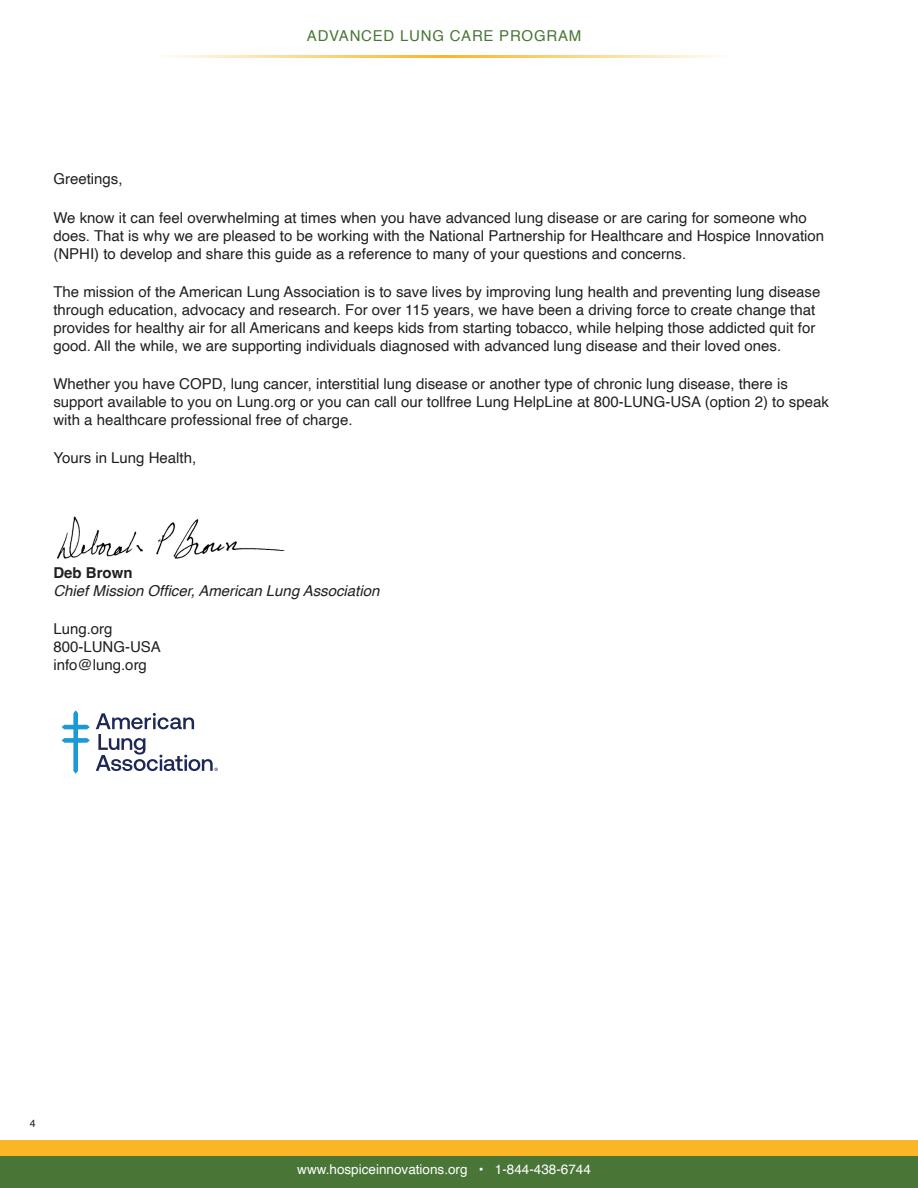
<style>
.page{position:relative;width:918px;height:1188px;background:#fff}
.page>*{position:absolute;margin:0;border:0;box-sizing:border-box;transform-origin:0 0}
.t1{font:15px/18px "Helvetica";color:#231f20}
.t2{font:italic 15px/18px "Helvetica";color:#231f20}
.t3{font:15px "Helvetica";letter-spacing:.05em;color:#497637}
.t4{font:13.5px "Helvetica";color:#fff}
.t5{font:10.5px "Helvetica";color:#231f20}
.s1{font-family:"Arial"}
.s2{font-weight:700;font-style:normal}
</style>
<div class="page">
<div style="left:0;top:1156px;width:918px;height:32px;background:#497637"></div>
<div style="left:0;top:1141px;width:918px;height:15px;background:#fcb525"></div>
<hr style="left:156px;top:55px;width:576px;height:3px;background:#fcb525">
<img style="left:57px;top:516px;width:228px;height:43px">
<svg style="left:62px;top:710px;width:28px;height:64px"></svg>
<svg style="left:96px;top:713px;width:122px;height:58px"></svg>
<p class="t3" style="left:307px;top:24px;width:276px">ADVANCED LUNG CARE PROGRAM</p>
<p class="t1" style="left:53px;top:171px;width:71px">Greetings,</p>
<p class="t1" style="left:53px;top:209px;width:772px">We know it can feel overwhelming at times when you have advanced lung disease or are caring for someone who does. That is why we are pleased to be working with the National Partnership for Healthcare and Hospice Innovation (NP<span class="s1">H</span>I) to develop and share this guide as a reference to many of your questions and concerns.</p>
<p class="t1" style="left:53px;top:283px;width:769px">The mission of the American Lung Association is to save lives by improving lung health and preventing lung disease through education, advocacy and research. For over 115 years, we have been a driving force to create change that provides for healthy air for all Americans and keeps kids from starting tobacco, while helping those addicted quit for good. All the while, we are supporting individuals diagnosed with advanced lung disease and their loved ones.</p>
<p class="t1" style="left:53px;top:375px;width:777px">Whether you have COPD, lung cancer, interstitial lung disease or another type of chronic lung disease, there is support available to you on Lung.org or you can call our tollfree Lung HelpLine at 800-LUNG-USA (option 2) to speak with a healthcare professional free of charge.</p>
<p class="t1" style="left:53px;top:450px;width:144px">Yours in Lung Health,</p>
<p class="t2" style="left:53px;top:564px;width:327px"><span class="s2">Deb Brown<br></span>Chief Mission Officer, American Lung Association</p>
<p class="t1" style="left:53px;top:621px;width:109px">Lung.org<br>800-LUNG-USA info@lung.org</p>
<p class="t5" style="left:30px;top:1115px;width:7px">4</p>
<p class="t4" style="left:297px;top:1159px;width:295px">www.hospiceinnovations.org • 1-844-438-6744</p>
</div>
